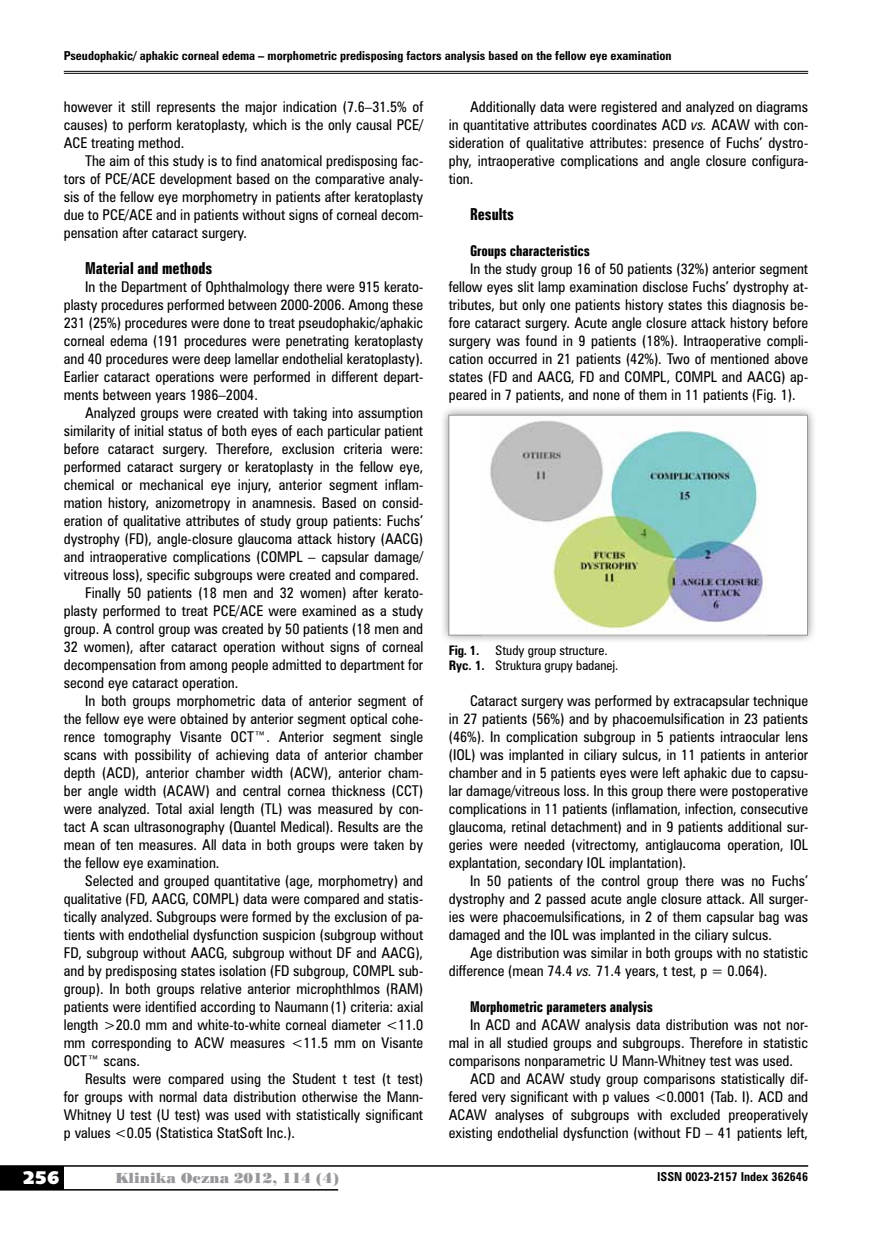
<style>
.page{position:relative;width:872px;height:1234px;background:#fff}
.page>*{position:absolute;margin:0;border:0;box-sizing:border-box;transform-origin:0 0}
.t1{font:18px "Humanst 531 U Blk PL";color:#fff}
.t2{font:15px "Zurich Bd X Cn PL";color:#000}
.t3{font:13.5px/18px "Zurich Cn PL";color:#000;text-align:justify}
.t4{font:13.5px "Zurich Bd X Cn PL";color:#000}
.t5{font:13.5px "Poster Bodoni PL";color:#98989c}
.t6{font:12px/15px "Zurich Cn PL";color:#000}
.t7{font:700 12px "Zurich Cn PL";color:#000}
.t8{font:700 11.25px "Zurich Cn PL";color:#000}
.s1{font-style:italic}
.s2{font-weight:700}
</style>
<div class="page">
<div style="left:0;top:1165px;width:64px;height:24px;background:#000"></div>
<hr style="left:0;top:1164px;width:808px;height:2px;background:#000">
<hr style="left:0;top:1188px;width:338px;height:2px;background:#000">
<hr style="left:64px;top:71px;width:744px;height:1px;background:#000">
<hr style="left:64px;top:73px;width:744px;height:1px;background:#000">
<div style="left:440px;top:406px;width:377px;height:238px;background:#000;opacity:.45"></div>
<div style="left:449px;top:415px;width:358px;height:220px;background:#fff"></div>
<img style="left:490px;top:420px;width:276px;height:212px">
<div style="left:449px;top:415px;width:358px;height:220px;border:1px solid #98989c"></div>
<p class="t8" style="left:64px;top:48px;width:609px">Pseudophakic/ aphakic corneal edema – morphometric predisposing factors analysis based on the fellow eye examination</p>
<p class="t3" style="left:64px;top:97px;width:361px">however it still represents the major indication (7.6–31.5% of causes) to perform keratoplasty, which is the only causal PCE/ ACE treating method.</p>
<p class="t3" style="left:64px;top:151px;width:361px;text-indent:21px">The aim of this study is to find anatomical predisposing fac&shy;tors of PCE/ACE development based on the comparative analy&shy;sis of the fellow eye morphometry in patients after keratoplasty due to PCE/ACE and in patients without signs of corneal decom&shy;pensation after cataract surgery.</p>
<p class="t2" style="left:85px;top:258px;width:129px">Material and methods</p>
<p class="t3" style="left:64px;top:277px;width:361px;text-indent:21px">In the Department of Ophthalmology there were 915 kerato&shy;plasty procedures performed between 2000-2006. Among these 231 (25%) procedures were done to treat pseudophakic/aphakic corneal edema (191 procedures were penetrating keratoplasty and 40 procedures were deep lamellar endothelial keratoplasty).<br>Earlier cataract operations were performed in different depart&shy;ments between years 1986–2004.</p>
<p class="t3" style="left:85px;top:403px;width:339px">Analyzed groups were created with taking into assumption</p>
<p class="t3" style="left:64px;top:421px;width:361px">similarity of initial status of both eyes of each particular patient</p>
<p class="t3" style="left:64px;top:439px;width:361px">before cataract surgery. Therefore, exclusion criteria were:</p>
<p class="t3" style="left:64px;top:457px;width:361px">performed cataract surgery or keratoplasty in the fellow eye,</p>
<p class="t3" style="left:64px;top:475px;width:361px">chemical or mechanical eye injury, anterior segment inflam-</p>
<p class="t3" style="left:64px;top:493px;width:361px">mation history, anizometropy in anamnesis. Based on consid-</p>
<p class="t3" style="left:64px;top:511px;width:361px">eration of qualitative attributes of study group patients: Fuchs’</p>
<p class="t3" style="left:64px;top:529px;width:361px">dystrophy (FD), angle-closure glaucoma attack history (AACG)</p>
<p class="t3" style="left:64px;top:547px;width:361px">and intraoperative complications (COMPL – capsular damage/</p>
<p class="t3" style="left:64px;top:565px;width:357px">vitreous loss), specific subgroups were created and compared.</p>
<p class="t3" style="left:85px;top:583px;width:340px">Finally 50 patients (18 men and 32 women) after kerato-</p>
<p class="t3" style="left:64px;top:601px;width:361px">plasty performed to treat PCE/ACE were examined as a study</p>
<p class="t3" style="left:64px;top:619px;width:361px">group. A control group was created by 50 patients (18 men and</p>
<p class="t3" style="left:64px;top:637px;width:361px">32 women), after cataract operation without signs of corneal</p>
<p class="t3" style="left:64px;top:655px;width:361px">decompensation from among people admitted to department for</p>
<p class="t3" style="left:64px;top:673px;width:176px">second eye cataract operation.</p>
<p class="t3" style="left:85px;top:691px;width:340px">In both groups morphometric data of anterior segment of</p>
<p class="t3" style="left:64px;top:709px;width:360px">the fellow eye were obtained by anterior segment optical cohe-</p>
<p class="t3" style="left:64px;top:727px;width:361px">rence tomography Visante OCT™. Anterior segment single</p>
<p class="t3" style="left:64px;top:745px;width:361px">scans with possibility of achieving data of anterior chamber</p>
<p class="t3" style="left:64px;top:763px;width:361px">depth (ACD), anterior chamber width (ACW), anterior cham-</p>
<p class="t3" style="left:64px;top:781px;width:361px">ber angle width (ACAW) and central cornea thickness (CCT)</p>
<p class="t3" style="left:64px;top:799px;width:361px">were analyzed. Total axial length (TL) was measured by con-</p>
<p class="t3" style="left:64px;top:817px;width:361px">tact A scan ultrasonography (Quantel Medical). Results are the</p>
<p class="t3" style="left:64px;top:835px;width:361px">mean of ten measures. All data in both groups were taken by</p>
<p class="t3" style="left:64px;top:853px;width:157px">the fellow eye examination.</p>
<p class="t3" style="left:85px;top:871px;width:340px">Selected and grouped quantitative (age, morphometry) and</p>
<p class="t3" style="left:64px;top:889px;width:361px">qualitative (FD, AACG, COMPL) data were compared and statis-</p>
<p class="t3" style="left:64px;top:907px;width:361px">tically analyzed. Subgroups were formed by the exclusion of pa-</p>
<p class="t3" style="left:64px;top:925px;width:361px">tients with endothelial dysfunction suspicion (subgroup without</p>
<p class="t3" style="left:64px;top:943px;width:361px">FD, subgroup without AACG, subgroup without DF and AACG),</p>
<p class="t3" style="left:64px;top:961px;width:361px">and by predisposing states isolation (FD subgroup, COMPL sub-</p>
<p class="t3" style="left:64px;top:979px;width:361px">group). In both groups relative anterior microphthlmos (RAM)</p>
<p class="t3" style="left:64px;top:997px;width:361px">patients were identified according to Naumann (1) criteria: axial</p>
<p class="t3" style="left:64px;top:1015px;width:361px">length &gt;20.0 mm and white-to-white corneal diameter &lt;11.0</p>
<p class="t3" style="left:64px;top:1033px;width:361px">mm corresponding to ACW measures &lt;11.5 mm on Visante</p>
<p class="t3" style="left:64px;top:1051px;width:78px">OCT™ scans.</p>
<p class="t3" style="left:85px;top:1069px;width:340px">Results were compared using the Student t test (t test)</p>
<p class="t3" style="left:64px;top:1087px;width:361px">for groups with normal data distribution otherwise the Mann-</p>
<p class="t3" style="left:64px;top:1105px;width:361px">Whitney U test (U test) was used with statistically significant</p>
<p class="t3" style="left:64px;top:1123px;width:233px">p values &lt;0.05 (Statistica StatSoft Inc.).</p>
<p class="t3" style="left:449px;top:97px;width:361px;text-indent:21px">Additionally data were registered and analyzed on diagrams in quantitative attributes coordinates ACD <span class="s1">vs.</span> ACAW with con&shy;sideration of qualitative attributes: presence of Fuchs’ dystro&shy;phy, intraoperative complications and angle closure configura&shy;tion.</p>
<p class="t2" style="left:470px;top:204px;width:45px">Results</p>
<p class="t4" style="left:470px;top:242px;width:121px">Groups characteristics</p>
<p class="t3" style="left:449px;top:259px;width:361px;text-indent:21px">In the study group 16 of 50 patients (32%) anterior segment fellow eyes slit lamp examination disclose Fuchs’ dystrophy at&shy;tributes, but only one patients history states this diagnosis be&shy;fore cataract surgery. Acute angle closure attack history before surgery was found in 9 patients (18%). Intraoperative compli&shy;cation occurred in 21 patients (42%). Two of mentioned above states (FD and AACG, FD and COMPL, COMPL and AACG) ap&shy;peared in 7 patients, and none of them in 11 patients (Fig. 1).</p>
<p class="t6" style="left:449px;top:642px;width:171px;text-indent:47px">Study group structure.<br><span class="s2">Ryc. 1.</span> Struktura grupy badanej.</p>
<p class="t7" style="left:449px;top:642px;width:32px">Fig. 1.</p>
<p class="t3" style="left:449px;top:691px;width:361px;text-indent:21px">Cataract surgery was performed by extracapsular technique in 27 patients (56%) and by phacoemulsification in 23 patients (46%). In complication subgroup in 5 patients intraocular lens (IOL) was implanted in ciliary sulcus, in 11 patients in anterior chamber and in 5 patients eyes were left aphakic due to capsu&shy;lar damage/vitreous loss. In this group there were postoperative complications in 11 patients (inflamation, infection, consecutive glaucoma, retinal detachment) and in 9 patients additional sur&shy;geries were needed (vitrectomy, antiglaucoma operation, IOL explantation, secondary IOL implantation).</p>
<p class="t3" style="left:449px;top:871px;width:361px;text-indent:21px">In 50 patients of the control group there was no Fuchs’ dystrophy and 2 passed acute angle closure attack. All surger&shy;ies were phacoemulsifications, in 2 of them capsular bag was damaged and the IOL was implanted in the ciliary sulcus.</p>
<p class="t3" style="left:449px;top:943px;width:361px;text-indent:21px">Age distribution was similar in both groups with no statistic difference (mean 74.4 <span class="s1">vs.</span> 71.4 years, t test, p = 0.064).</p>
<p class="t4" style="left:470px;top:997px;width:184px">Morphometric parameters analysis</p>
<p class="t3" style="left:449px;top:1015px;width:361px;text-indent:21px">In ACD and ACAW analysis data distribution was not nor&shy;mal in all studied groups and subgroups. Therefore in statistic comparisons nonparametric U Mann-Whitney test was used.</p>
<p class="t3" style="left:449px;top:1069px;width:361px;text-indent:21px">ACD and ACAW study group comparisons statistically dif&shy;fered very significant with p values &lt;0.0001 (Tab. I). ACD and ACAW analyses of subgroups with excluded preoperatively existing endothelial dysfunction (without FD – 41 patients left,</p>
<h1 class="t1" style="left:23px;top:1165px;width:38px">256</h1>
<p class="t5" style="left:115px;top:1168px;width:225px">Klinika Oczna 2012, 114 (4)</p>
<p class="t8" style="left:657px;top:1168px;width:152px">ISSN 0023-2157 Index 362646</p>
</div>
